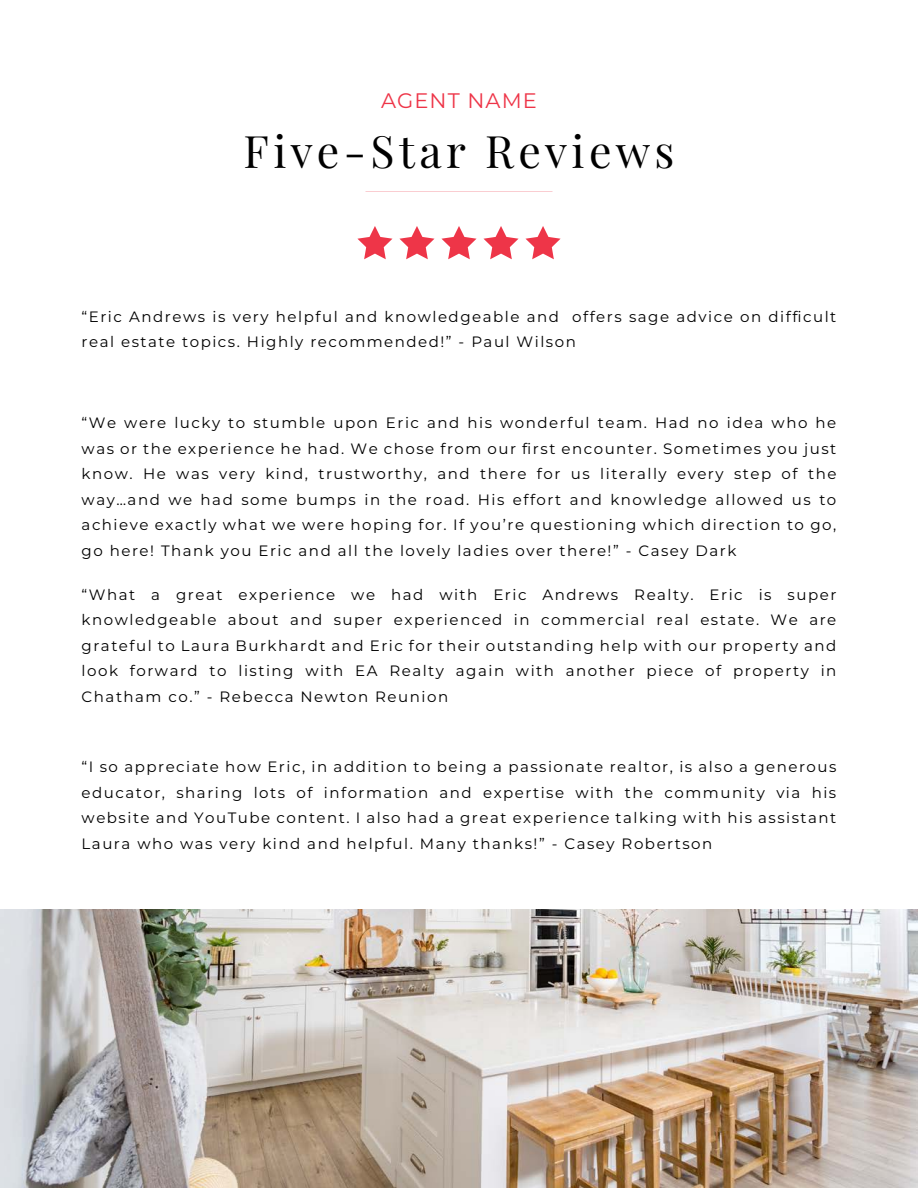
<style>
.page{position:relative;width:918px;height:1188px;background:#fff}
.page>*{position:absolute;margin:0;border:0;box-sizing:border-box;transform-origin:0 0}
.t1{font:44.55px "Playfair Display";letter-spacing:.1em;color:#000}
.t2{font:100 21px "Montserrat";letter-spacing:.05em;color:#ee3548}
.t3{font:100 15px/25.5px "Montserrat";letter-spacing:.1em;color:#000;text-align:justify}
</style>
<div class="page">
<img style="left:0;top:910px;width:918px;height:278px">
<svg style="left:357px;top:226px;width:35px;height:33px"></svg>
<svg style="left:399px;top:226px;width:36px;height:33px"></svg>
<svg style="left:441px;top:226px;width:36px;height:33px"></svg>
<svg style="left:483px;top:226px;width:36px;height:33px"></svg>
<svg style="left:526px;top:226px;width:35px;height:33px"></svg>
<h2 class="t2" style="left:381px;top:87px;width:157px">AGENT NAME</h2>
<h1 class="t1" style="left:244px;top:116px;width:432px">Five-Star Reviews</h1>
<p class="t3" style="left:82px;top:303px;width:756px">“Eric Andrews is very helpful and knowledgeable and offers sage advice on difficult real estate topics. Highly recommended!” - Paul Wilson</p>
<p class="t3" style="left:82px;top:410px;width:756px">“We were lucky to stumble upon Eric and his wonderful team. Had no idea who he was or the experience he had. We chose from our first encounter. Sometimes you just know. He was very kind, trustworthy, and there for us literally every step of the way…and we had some bumps in the road. His effort and knowledge allowed us to achieve exactly what we were hoping for. If you’re questioning which direction to go, go here! Thank you Eric and all the lovely ladies over there!” - Casey Dark</p>
<p class="t3" style="left:82px;top:581px;width:756px">“What a great experience we had with Eric Andrews Realty. Eric is super knowledgeable about and super experienced in commercial real estate. We are grateful to Laura Burkhardt and Eric for their outstanding help with our property and look forward to listing with EA Realty again with another piece of property in Chatham co.” - Rebecca Newton Reunion</p>
<p class="t3" style="left:82px;top:754px;width:756px">“I so appreciate how Eric, in addition to being a passionate realtor, is also a generous educator, sharing lots of information and expertise with the community via his website and YouTube content. I also had a great experience talking with his assistant Laura who was very kind and helpful. Many thanks!” - Casey Robertson</p>
</div>
